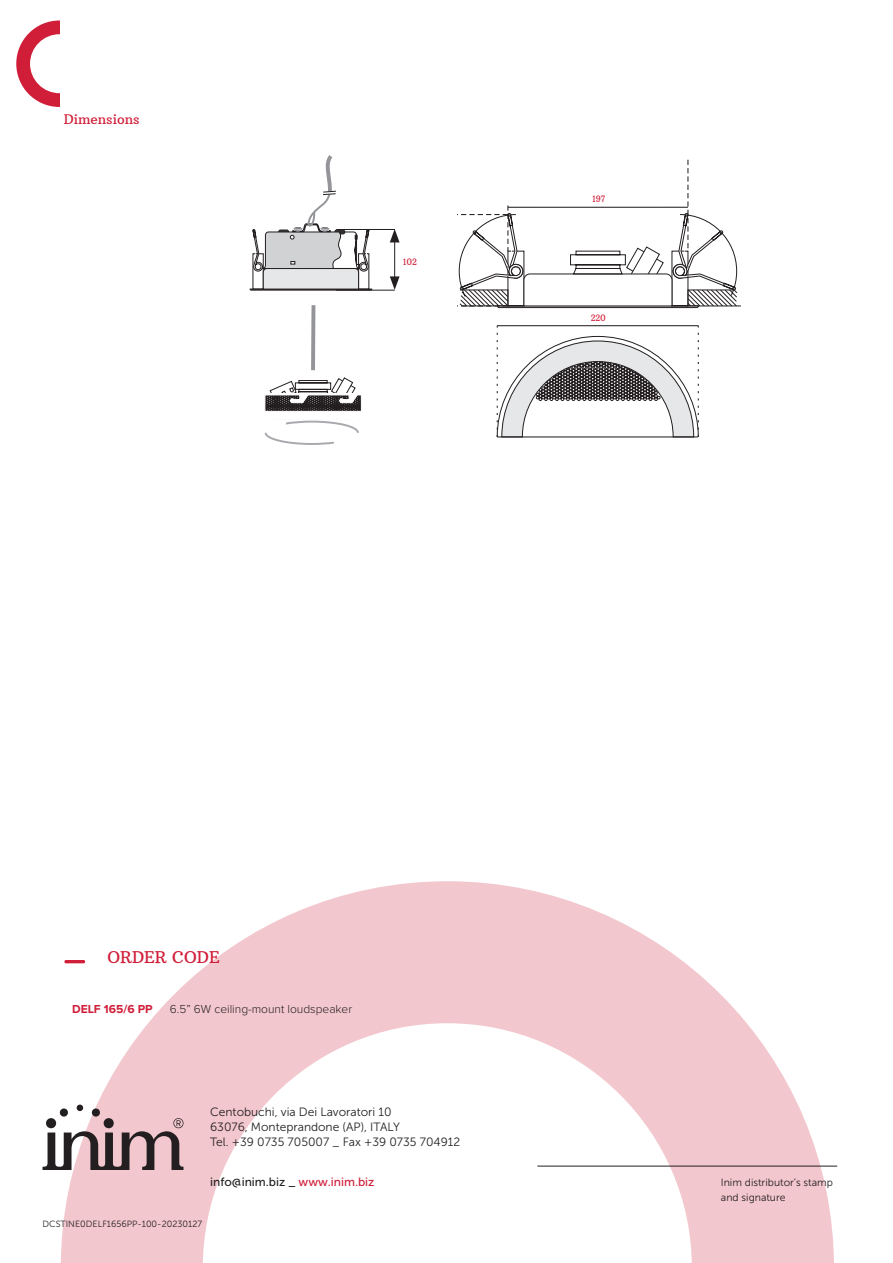
<style>
.page{position:relative;width:893px;height:1263px;background:#fff}
.page>*{position:absolute;margin:0;border:0;box-sizing:border-box;transform-origin:0 0}
.t1{font:16.5px "Arbutus Slab";color:#d01e39}
.t2{font:13.5px "Arbutus Slab";color:#d01e39}
.t3{font:12px "Museo Sans 300";color:#231f20}
.t4{font:300 12px "Proxima Nova";color:#231f20}
.t5{font:12px "Museo Sans 500";color:#231f20}
.t6{font:700 12px "Proxima Nova";color:#d01e39}
.t7{font:10.5px/15px "Museo Sans 300";color:#231f20}
.t8{font:9px "Museo Sans 300";color:#231f20}
.NOME_SEZIONE{font:9px "Arbutus Slab";color:#d01e39;scale:.9 1}
.s1{color:#d01e39}
</style>
<div class="page">
<svg style="left:61px;top:881px;width:773px;height:382px"></svg>
<svg style="left:250px;top:155px;width:122px;height:136px"></svg>
<svg style="left:264px;top:305px;width:97px;height:140px"></svg>
<hr style="left:394px;top:239px;width:1px;height:41px;background:#231f20">
<svg style="left:390px;top:230px;width:10px;height:12px"></svg>
<svg style="left:390px;top:276px;width:10px;height:14px"></svg>
<hr style="left:336px;top:229px;width:59px;height:1px;background:#231f20">
<hr style="left:336px;top:290px;width:59px;height:1px;background:#231f20">
<svg style="left:458px;top:160px;width:283px;height:148px"></svg>
<hr style="left:508px;top:207px;width:180px;height:1px;background:#231f20">
<svg style="left:496px;top:325px;width:203px;height:113px"></svg>
<hr style="left:537px;top:1166px;width:300px;height:1px;background:#231f20">
<svg style="left:43px;top:1104px;width:141px;height:66px"></svg>
<hr style="left:64px;top:960px;width:21px;height:3px;background:#d01e39">
<svg style="left:16px;top:20px;width:44px;height:87px"></svg>
<p class="t2" style="left:64px;top:110px;width:77px">Dimensions</p>
<p class="NOME_SEZIONE" style="left:403px;top:257px;width:17px">102</p>
<p class="NOME_SEZIONE" style="left:592px;top:193px;width:16px">197</p>
<p class="NOME_SEZIONE" style="left:591px;top:312px;width:18px">220</p>
<p class="t1" style="left:107px;top:947px;width:114px">ORDER CODE</p>
<p class="t6" style="left:72px;top:1001px;width:82px">DELF 165/6 PP</p>
<p class="t4" style="left:170px;top:1002px;width:184px">6.5” 6W ceiling-mount loudspeaker</p>
<p class="t3" style="left:210px;top:1105px;width:183px">Centobuchi, via Dei Lavoratori 10</p>
<p class="t3" style="left:210px;top:1120px;width:191px">63076, Monteprandone (AP), ITALY</p>
<p class="t3" style="left:210px;top:1135px;width:252px">Tel. +39 0735 705007 _ Fax +39 0735 704912</p>
<p class="t8" style="left:43px;top:1219px;width:161px">DCSTINE0DELF1656PP-100-20230127</p>
<p class="t5" style="left:210px;top:1176px;width:166px">info@inim.biz _ <span class="s1">www.inim.biz</span></p>
<p class="t7" style="left:721px;top:1175px;width:114px">Inim distributor’s stamp and signature</p>
</div>
